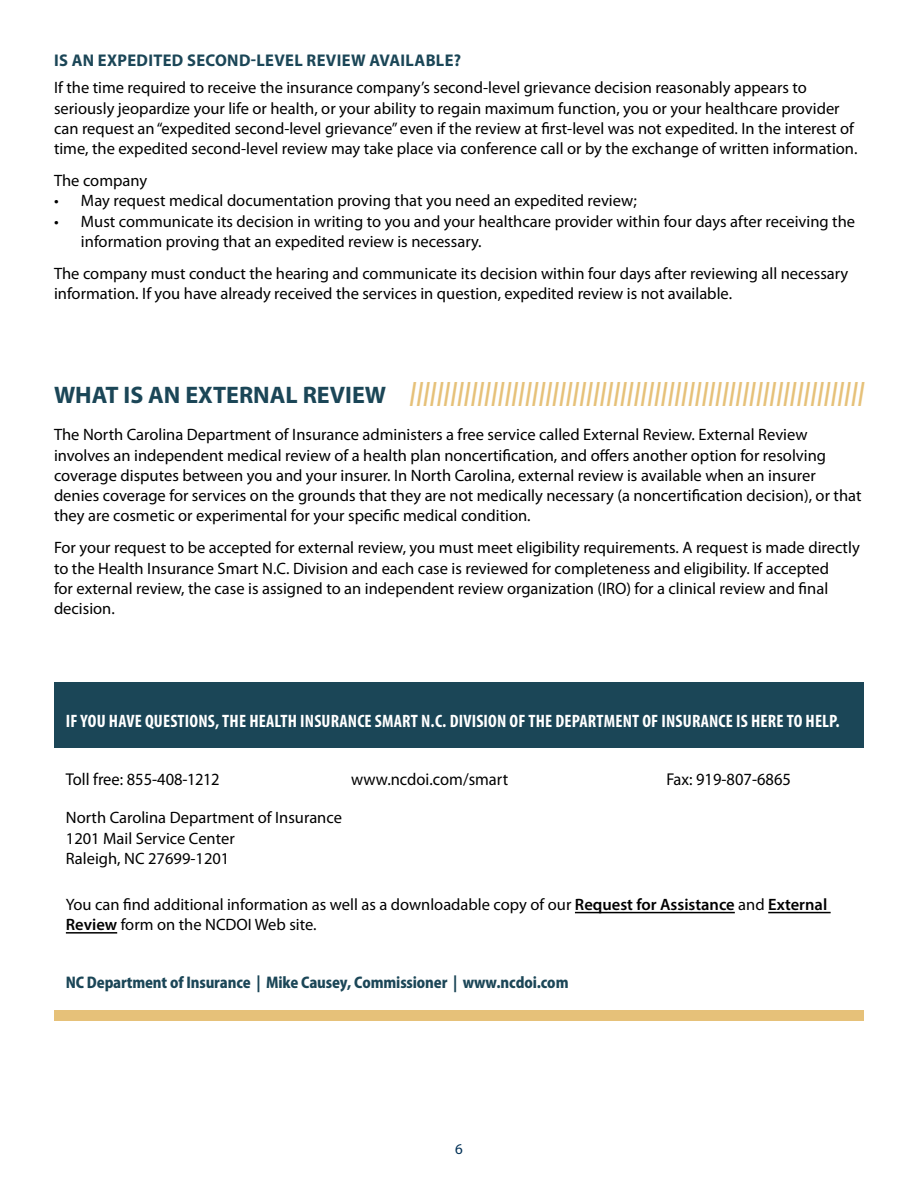
<style>
.page{position:relative;width:918px;height:1188px;background:#fff}
.page>*{position:absolute;margin:0;border:0;box-sizing:border-box;transform-origin:0 0}
.t1{font:italic 700 24px "Myriad Pro";color:#e6c179}
.t2{font:700 condensed 18px "Myriad Pro";letter-spacing:.01em;color:#fff}
.t3{font:17.1px "Myriad Pro";color:#000;scale:.96 1}
.t4{font:700 16.95px "Myriad Pro";letter-spacing:.02em;color:#1b4657}
.t5{font:16.5px/20.2px "Myriad Pro";color:#000}
.t6{font:15px "Myriad Pro";color:#003056}
.t7{font:800 14.7px "Koz Go Pr 6 N";letter-spacing:-.01em;color:#1b4657}
.s1{font-style:normal;color:#1b4657}
.s2{font-weight:600}
</style>
<div class="page">
<div style="left:54px;top:683px;width:810px;height:65px;background:#1b4657"></div>
<hr style="left:575px;top:912px;width:160px;height:1px;background:#000">
<hr style="left:768px;top:912px;width:63px;height:1px;background:#000">
<hr style="left:66px;top:932px;width:51px;height:2px;background:#000">
<div style="left:54px;top:1011px;width:810px;height:10px;background:#e6c179"></div>
<p class="t4" style="left:54px;top:50px;width:408px">IS AN EXPEDITED SECOND-LEVEL REVIEW AVAILABLE?</p>
<p class="t5" style="left:54px;top:77px;width:805px">If the time required to receive the insurance company’s second-level grievance decision reasonably appears to seriously jeopardize your life or health, or your ability to regain maximum function, you or your healthcare provider can request an “expedited second-level grievance” even if the review at first-level was not expedited. In the interest of time, the expedited second-level review may take place via conference call or by the exchange of written information.</p>
<p class="t5" style="left:54px;top:170px;width:95px">The company</p>
<p class="t5" style="left:54px;top:191px;width:585px">• May request medical documentation proving that you need an expedited review;</p>
<p class="t5" style="left:81px;top:211px;width:776px;text-indent:-27px">• Must communicate its decision in writing to you and your healthcare provider within four days after receiving the information proving that an expedited review is necessary.</p>
<p class="t5" style="left:54px;top:263px;width:796px">The company must conduct the hearing and communicate its decision within four days after reviewing all necessary information. If you have already received the services in question, expedited review is not available.</p>
<h1 class="t1" style="left:54px;top:376px;width:816px"><span class="s1">W H AT I S A N E XT E R N A L R E V I E W</span> |||||||||||||||||||||||||||||||||||||||||||||||||||||||||||||||||||</h1>
<p class="t5" style="left:54px;top:424px;width:809px">The North Carolina Department of Insurance administers a free service called External Review. External Review involves an independent medical review of a health plan noncertification, and offers another option for resolving coverage disputes between you and your insurer. In North Carolina, external review is available when an insurer denies coverage for services on the grounds that they are not medically necessary (a noncertification decision), or that they are cosmetic or experimental for your specific medical condition.</p>
<p class="t5" style="left:54px;top:538px;width:807px">For your request to be accepted for external review, you must meet eligibility requirements. A request is made directly to the Health Insurance Smart N.C. Division and each case is reviewed for completeness and eligibility. If accepted<br>for external review, the case is assigned to an independent review organization (IRO) for a clinical review and final decision.</p>
<p class="t2" style="left:66px;top:710px;width:775px">IF YOU HAVE QUESTIONS, THE HEALTH INSURANCE SMART N.C. DIVISION OF THE DEPARTMENT OF INSURANCE IS HERE TO HELP.</p>
<p class="t3" style="left:66px;top:768px;width:162px">Toll free: 855-408-1212</p>
<p class="t3" style="left:666px;top:768px;width:131px">Fax: 919-807-6865</p>
<p class="t3" style="left:351px;top:768px;width:165px">www.ncdoi.com/smart</p>
<p class="t5" style="left:66px;top:808px;width:278px">North Carolina Department of Insurance<br>1201 Mail Service Center<br>Raleigh, NC 27699-1201</p>
<p class="t5" style="left:66px;top:894px;width:763px">You can find additional information as well as a downloadable copy of our <span class="s2">Request for Assistance</span> and <span class="s2">External<br>Review</span> form on the NCDOI Web site.</p>
<p class="t7" style="left:66px;top:975px;width:504px">NC Department of Insurance | Mike Causey, Commissioner | www.ncdoi.com</p>
<p class="t6" style="left:455px;top:1140px;width:9px">6</p>
</div>
